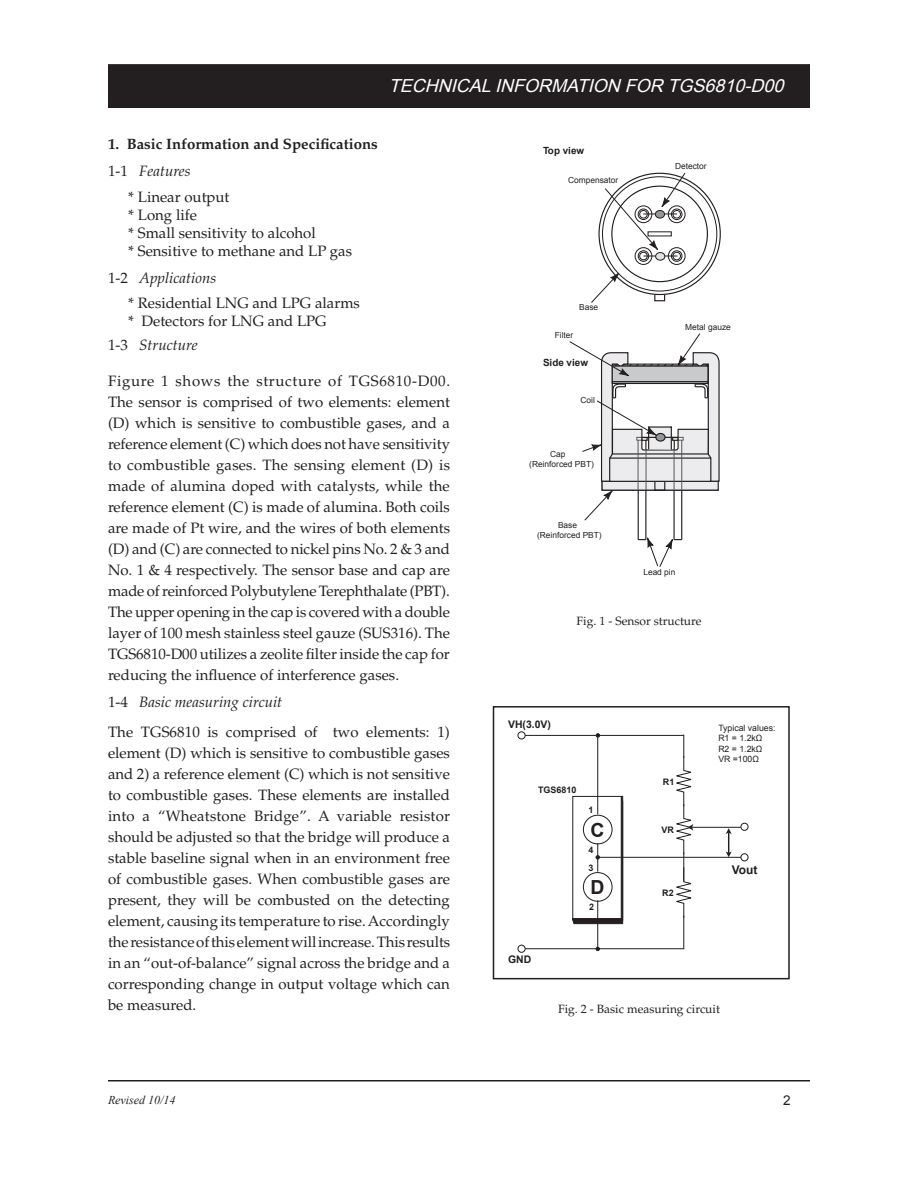
<style>
.page{position:relative;width:918px;height:1188px;background:#fff}
.page>*{position:absolute;margin:0;border:0;box-sizing:border-box;transform-origin:0 0}
.t1{font:700 19.35px "Arial";color:#231f20}
.t2{font:italic 18px "Arial";color:#fff}
.Default{font:15px/21px "Palatino LT Std";color:#231f20;text-align:justify}
.Default-2{font:italic 15px "Palatino LT Std";color:#231f20}
.t3{font:700 15px "Palatino LT Std";color:#231f20}
.t4{font:13.5px "Arial";color:#231f20}
.Body_text{font:12px "Palatino LT Std";color:#231f20}
.t5{font:italic 12px "Times New Roman";color:#231f20}
.t6{font:700 12px "Arial";color:#231f20}
.t7{font:700 10.5px "Arial";color:#231f20}
.t8{font:700 9.9px "Arial";color:#231f20}
.t9{font:700 9px/18.9px "Arial";color:#231f20}
.t10{font:8.7px/10.5px "Arial";color:#231f20}
.t11{font:8.4px/10.1px "Arial";color:#231f20;text-align:center}
.s1{font-style:normal}
</style>
<div class="page">
<hr style="left:108px;top:1080px;width:702px;height:2px;background:#231f20">
<div style="left:109px;top:65px;width:700px;height:42px;background:#231f20"></div>
<div style="left:108px;top:64px;width:702px;height:44px;border:2px solid #231f20"></div>
<hr style="left:525px;top:735px;width:159px;height:1px;background:#231f20">
<div style="left:518px;top:731px;width:8px;height:8px;border:1px solid #231f20;border-radius:50%"></div>
<hr style="left:597px;top:735px;width:1px;height:79px;background:#231f20">
<hr style="left:597px;top:900px;width:1px;height:49px;background:#231f20">
<hr style="left:683px;top:916px;width:1px;height:33px;background:#231f20">
<hr style="left:525px;top:948px;width:159px;height:1px;background:#231f20">
<div style="left:518px;top:945px;width:8px;height:8px;border:1px solid #231f20;border-radius:50%"></div>
<hr style="left:598px;top:857px;width:143px;height:1px;background:#231f20">
<svg style="left:572px;top:791px;width:51px;height:134px"></svg>
<div style="left:741px;top:823px;width:7px;height:8px;border:1px solid #231f20;border-radius:50%"></div>
<div style="left:741px;top:853px;width:7px;height:8px;border:1px solid #231f20;border-radius:50%"></div>
<svg style="left:726px;top:828px;width:6px;height:29px"></svg>
<hr style="left:692px;top:827px;width:49px;height:1px;background:#231f20">
<svg style="left:674px;top:735px;width:20px;height:183px"></svg>
<div style="left:602px;top:481px;width:116px;height:9px;background:#ececee"></div>
<div style="left:602px;top:481px;width:117px;height:10px;border:1px solid #231f20"></div>
<div style="left:654px;top:481px;width:11px;height:10px;border:1px solid #231f20"></div>
<hr style="left:638px;top:490px;width:1px;height:50px;background:#231f20">
<hr style="left:645px;top:490px;width:1px;height:50px;background:#231f20">
<hr style="left:673px;top:490px;width:2px;height:50px;background:#231f20">
<hr style="left:681px;top:490px;width:1px;height:50px;background:#231f20">
<div style="left:654px;top:294px;width:11px;height:7px;border:1px solid #231f20"></div>
<svg style="left:584px;top:490px;width:29px;height:31px"></svg>
<svg style="left:591px;top:273px;width:29px;height:30px"></svg>
<svg style="left:604px;top:172px;width:82px;height:78px"></svg>
<hr style="left:638px;top:439px;width:1px;height:51px;background:#57585a">
<hr style="left:681px;top:439px;width:1px;height:51px;background:#57585a">
<hr style="left:646px;top:449px;width:1px;height:41px;background:#57585a">
<hr style="left:674px;top:449px;width:1px;height:41px;background:#57585a">
<svg style="left:638px;top:537px;width:44px;height:30px"></svg>
<hr style="left:643px;top:214px;width:34px;height:1px;background:#231f20">
<div style="left:655px;top:210px;width:10px;height:8px;background:#95979a;border-radius:50%"></div>
<div style="left:655px;top:210px;width:10px;height:9px;border:1px solid #231f20;border-radius:50%"></div>
<hr style="left:643px;top:256px;width:34px;height:1px;background:#231f20">
<div style="left:656px;top:253px;width:9px;height:7px;background:#e0e1e3;border-radius:50%"></div>
<div style="left:655px;top:252px;width:10px;height:9px;border:1px solid #231f20;border-radius:50%"></div>
<div style="left:672px;top:210px;width:9px;height:8px;border:1px solid #231f20;border-radius:50%"></div>
<div style="left:671px;top:209px;width:11px;height:11px;border:1px solid #231f20;border-radius:50%"></div>
<div style="left:668px;top:205px;width:18px;height:18px;border:1px solid #231f20;border-radius:50%"></div>
<div style="left:639px;top:210px;width:9px;height:8px;border:1px solid #231f20;border-radius:50%"></div>
<div style="left:638px;top:209px;width:11px;height:11px;border:1px solid #231f20;border-radius:50%"></div>
<div style="left:635px;top:205px;width:17px;height:18px;border:1px solid #231f20;border-radius:50%"></div>
<div style="left:639px;top:252px;width:9px;height:8px;border:1px solid #231f20;border-radius:50%"></div>
<div style="left:638px;top:250px;width:11px;height:12px;border:1px solid #231f20;border-radius:50%"></div>
<div style="left:635px;top:247px;width:17px;height:18px;border:1px solid #231f20;border-radius:50%"></div>
<div style="left:672px;top:252px;width:9px;height:8px;border:1px solid #231f20;border-radius:50%"></div>
<div style="left:671px;top:250px;width:11px;height:12px;border:1px solid #231f20;border-radius:50%"></div>
<div style="left:668px;top:247px;width:18px;height:18px;border:1px solid #231f20;border-radius:50%"></div>
<svg style="left:569px;top:333px;width:151px;height:149px"></svg>
<div style="left:493px;top:706px;width:297px;height:273px;border:2px solid #231f20"></div>
<p class="t2" style="left:389px;top:74px;width:402px">TECHNICALINFORMATION FOR TGS6810-D00</p>
<p class="t3" style="left:108px;top:135px;width:271px">1. Basic Information and Specifications</p>
<p class="Default-2" style="left:108px;top:162px;width:84px"><span class="s1">1-1</span> Features</p>
<p class="Default" style="left:128px;top:186px;width:103px">* Linear output</p>
<p class="Default" style="left:128px;top:204px;width:70px">* Long life</p>
<p class="Default" style="left:128px;top:222px;width:189px">* Small sensitivity to alcohol</p>
<p class="Default" style="left:128px;top:240px;width:225px">* Sensitive to methane and LP gas</p>
<p class="Default-2" style="left:108px;top:269px;width:110px"><span class="s1">1-2</span> Applications</p>
<p class="Default" style="left:128px;top:293px;width:233px">* Residential LNG and LPG alarms</p>
<p class="Default" style="left:128px;top:311px;width:200px">* Detectors for LNG and LPG</p>
<p class="Default-2" style="left:108px;top:336px;width:91px"><span class="s1">1-3</span> Structure</p>
<p class="Default" style="left:108px;top:371px;width:344px">Figure 1 shows the structure of TGS6810-D00.<br>The sensor is comprised of two elements: element (D) which is sensitive to combustible gases, and a reference element (C) which does not have sensitivity to combustible gases. The sensing element (D) is made of alumina doped with catalysts, while the reference element (C) is made of alumina. Both coils are made of Pt wire, and the wires of both elements (D) and (C) are connected to nickel pins No. 2 &amp; 3 and No. 1 &amp; 4 respectively. The sensor base and cap are made of reinforced Polybutylene Terephthalate (PBT).<br>The upper opening in the cap is covered with a double layer of 100 mesh stainless steel gauze (SUS316). The TGS6810-D00 utilizes a zeolite filter inside the cap for reducing the influence of interference gases.</p>
<p class="Default-2" style="left:108px;top:693px;width:176px"><span class="s1">1-4</span> Basic measuring circuit</p>
<p class="Default" style="left:108px;top:722px;width:344px">The TGS6810 is comprised of two elements: 1) element (D) which is sensitive to combustible gases and 2) a reference element (C) which is not sensitive to combustible gases. These elements are installed into a “Wheatstone Bridge”. A variable resistor should be adjusted so that the bridge will produce a stable baseline signal when in an environment free of combustible gases. When combustible gases are present, they will be combusted on the detecting element, causing its temperature to rise. Accordingly the resistance of this element will increase. This results in an “out-of-balance” signal across the bridge and a corresponding change in output voltage which can be measured.</p>
<p class="t8" style="left:543px;top:144px;width:43px">Top view</p>
<p class="t11" style="left:568px;top:175px;width:52px">Compensator</p>
<p class="t11" style="left:675px;top:161px;width:33px">Detector</p>
<p class="t11" style="left:579px;top:302px;width:21px">Base</p>
<p class="t11" style="left:555px;top:330px;width:20px">Filter</p>
<p class="t8" style="left:543px;top:356px;width:47px">Side view</p>
<p class="t11" style="left:581px;top:395px;width:16px">Coil</p>
<p class="t11" style="left:550px;top:449px;width:17px">Cap</p>
<p class="t11" style="left:529px;top:459px;width:66px">(Reinforced PBT)</p>
<p class="t11" style="left:537px;top:521px;width:66px">Base<br>(Reinforced PBT)</p>
<p class="t11" style="left:685px;top:322px;width:47px">Metal gauze</p>
<p class="t11" style="left:643px;top:567px;width:34px">Lead pin</p>
<p class="Body_text" style="left:577px;top:614px;width:126px">Fig. 1 - Sensor structure</p>
<p class="t7" style="left:508px;top:718px;width:44px">VH(3.0V)</p>
<p class="t9" style="left:538px;top:780px;width:40px">TGS6810</p>
<p class="t9" style="left:588px;top:800px;width:6px">1</p>
<p class="t9" style="left:588px;top:840px;width:6px">4<br>3</p>
<p class="t9" style="left:589px;top:898px;width:6px">2</p>
<p class="t1" style="left:591px;top:817px;width:15px">C</p>
<p class="t1" style="left:591px;top:875px;width:15px">D</p>
<p class="t7" style="left:508px;top:952px;width:25px">GND</p>
<p class="t9" style="left:663px;top:773px;width:13px">R1</p>
<p class="t9" style="left:662px;top:821px;width:14px">VR</p>
<p class="t9" style="left:662px;top:884px;width:13px">R2</p>
<p class="t10" style="left:718px;top:723px;width:59px">Typical values:<br>R1 = 1.2kΩ<br>R2 = 1.2kΩ<br>VR =100Ω</p>
<p class="t6" style="left:732px;top:862px;width:27px">Vout</p>
<p class="Body_text" style="left:558px;top:1002px;width:163px">Fig. 2 - Basic measuring circuit</p>
<p class="t5" style="left:108px;top:1091px;width:69px">Revised 10/14</p>
<p class="t4" style="left:783px;top:1091px;width:9px">2</p>
</div>
